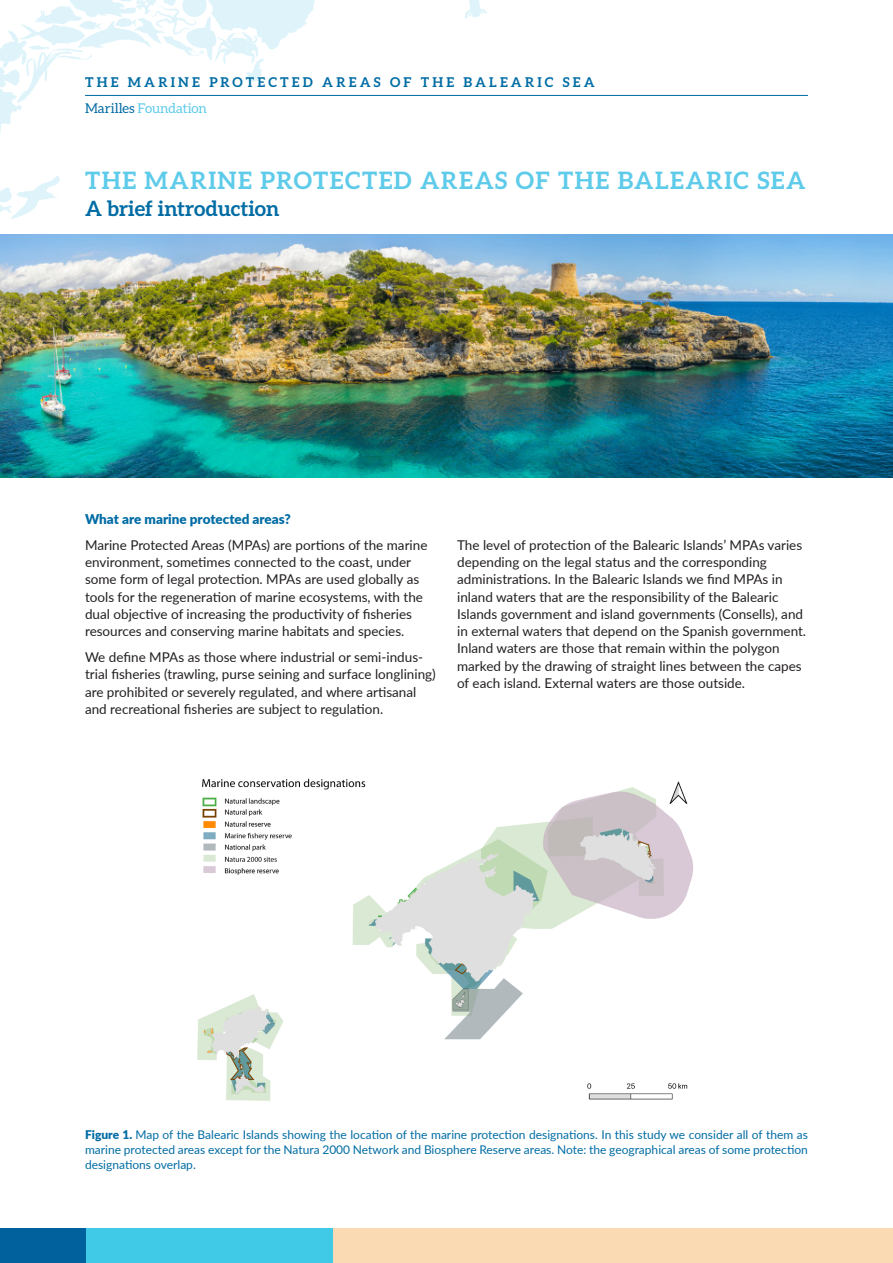
<style>
.page{position:relative;width:893px;height:1263px;background:#fff}
.page>*{position:absolute;margin:0;border:0;box-sizing:border-box;transform-origin:0 0}
.t1{font:700 24px "Aleo";letter-spacing:.06em;color:#5dcbe9}
.t2{font:700 21px "Aleo";color:#006ca4}
.Cos_text{font:13.5px/17.2px "Lato";color:#231f20}
.t3{font:700 13.5px/25.8px "Aleo";letter-spacing:.235em;color:#006ca4}
.Cos_text-2{font:900 13.5px "Lato";color:#006ca4}
.Cos_text-3{font:12px/15px "Lato";color:#006ca4;text-align:justify}
.s1{font-weight:400}
.s2{font-weight:400;color:#5dcbe9}
.s3{font-weight:900}
</style>
<div class="page">
<svg style="left:465px;top:0;width:22px;height:19px"></svg>
<svg style="left:0;top:0;width:346px;height:219px"></svg>
<hr style="left:85px;top:95px;width:723px;height:1px;background:#006ca4">
<div style="left:85px;top:1229px;width:248px;height:34px;background:#41c9e8"></div>
<div style="left:333px;top:1229px;width:560px;height:34px;background:#f9dab3"></div>
<div style="left:0;top:1229px;width:85px;height:34px;background:#00619c"></div>
<img style="left:0;top:235px;width:893px;height:243px">
<img style="left:197px;top:778px;width:497px;height:323px">
<p class="t3" style="left:85px;top:69px;width:511px">THE MARINE PROTECTED AREAS OF THE BALEARIC SEA<br><span class="s1">Marilles</span> <span class="s2">Foundation</span></p>
<p class="t1" style="left:85px;top:167px;width:722px">THE MARINE PROTECTED AREAS OF THE BALEARIC SEA</p>
<p class="t2" style="left:85px;top:197px;width:196px">A brief introduction</p>
<p class="Cos_text-2" style="left:85px;top:509px;width:207px">What are marine protected areas?</p>
<p class="Cos_text" style="left:85px;top:536px;width:344px">Marine Protected Areas (MPAs) are portions of the marine environment, sometimes connected to the coast, under some form of legal protection. MPAs are used globally as tools for the regeneration of marine ecosystems, with the dual objective of increasing the productivity of fisheries resources and conserving marine habitats and species.</p>
<p class="Cos_text" style="left:85px;top:648px;width:352px">We define MPAs as those where industrial or semi-indus&shy;trial fisheries (trawling, purse seining and surface longlining) are prohibited or severely regulated, and where artisanal and recreational fisheries are subject to regulation.</p>
<p class="Cos_text" style="left:457px;top:536px;width:351px">The level of protection of the Balearic Islands’ MPAs varies depending on the legal status and the corresponding administrations. In the Balearic Islands we find MPAs in inland waters that are the responsibility of the Balearic Islands government and island governments (Consells), and in external waters that depend on the Spanish government.<br>Inland waters are those that remain within the polygon marked by the drawing of straight lines between the capes of each island. External waters are those outside.</p>
<p class="Cos_text-3" style="left:85px;top:1127px;width:724px"><span class="s3">Figure 1.</span> Map of the Balearic Islands showing the location of the marine protection designations. In this study we consider all of them as marine protected areas except for the Natura 2000 Network and Biosphere Reserve areas. Note: the geographical areas of some protection designations overlap.</p>
</div>
